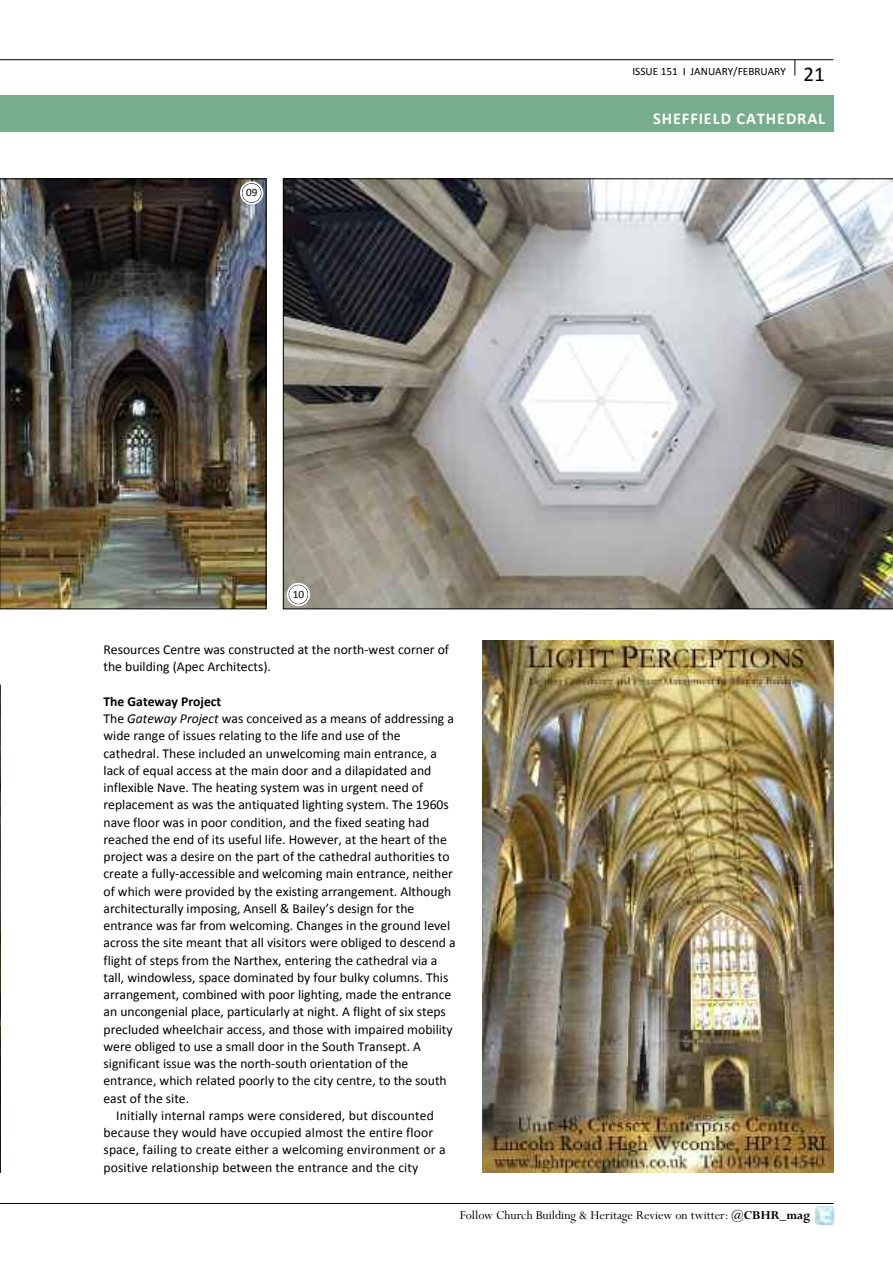
<style>
.page{position:relative;width:893px;height:1263px;background:#fff}
.page>*{position:absolute;margin:0;border:0;box-sizing:border-box;transform-origin:0 0}
.t1{font:21px "Calibri";color:#000}
.t2{font:700 16.5px "Calibri";letter-spacing:.05em;color:#fff}
.t3{font:13.65px/17.2px "Calibri";color:#000}
.t4{font:700 13.65px "Calibri";color:#000}
.t5{font:13.5px "Perpetua";color:#000}
.t6{font:11.25px "Calibri";color:#000}
.s1{font-style:italic}
.s2{font-weight:700}
</style>
<div class="page">
<hr style="left:0;top:1203px;width:833px;height:1px;background:#000">
<div style="left:0;top:96px;width:833px;height:36px;background:#77ad8c"></div>
<hr style="left:0;top:59px;width:833px;height:1px;background:#000">
<svg style="left:795px;top:60px;width:1px;height:15px"></svg>
<img style="left:815px;top:1206px;width:19px;height:19px">
<svg style="left:0;top:685px;width:1px;height:487px"></svg>
<img style="left:2px;top:181px;width:262px;height:426px">
<div style="left:0;top:179px;width:266px;height:430px;border:1px solid #000"></div>
<svg style="left:283px;top:179px;width:610px;height:430px;background:#989693"></svg>
<img style="left:483px;top:640px;width:350px;height:532px">
<svg style="left:240px;top:181px;width:23px;height:24px"></svg>
<div style="left:242px;top:183px;width:19px;height:20px;background:#fff;border-radius:50%"></div>
<div style="left:242px;top:183px;width:19px;height:20px;border:1px solid #000;border-radius:50%"></div>
<svg style="left:287px;top:583px;width:23px;height:23px"></svg>
<div style="left:289px;top:585px;width:19px;height:19px;background:#fff;border-radius:50%"></div>
<div style="left:289px;top:585px;width:19px;height:19px;border:1px solid #000;border-radius:50%"></div>
<p class="t6" style="left:632px;top:65px;width:155px">ISSUE 151 JANUARY/FEBRUARY</p>
<p class="t1" style="left:804px;top:61px;width:23px">21</p>
<p class="t6" style="left:246px;top:185px;width:13px">09</p>
<p class="t6" style="left:293px;top:587px;width:13px">10</p>
<p class="t3" style="left:104px;top:641px;width:347px">Resources Centre was constructed at the north-west corner of the building (Apec Architects).</p>
<p class="t4" style="left:104px;top:693px;width:119px">The Gateway Project</p>
<p class="t3" style="left:104px;top:710px;width:352px">The <span class="s1">Gateway Project</span> was conceived as a means of addressing a</p>
<p class="t3" style="left:104px;top:727px;width:299px">wide range of issues relating to the life and use of the</p>
<p class="t3" style="left:104px;top:744px;width:335px">cathedral. These included an unwelcoming main entrance, a</p>
<p class="t3" style="left:104px;top:761px;width:329px">lack of equal access at the main door and a dilapidated and</p>
<p class="t3" style="left:104px;top:779px;width:321px">inflexible Nave. The heating system was in urgent need of</p>
<p class="t3" style="left:104px;top:796px;width:347px">replacement as was the antiquated lighting system. The 1960s</p>
<p class="t3" style="left:104px;top:813px;width:327px">nave floor was in poor condition, and the fixed seating had</p>
<p class="t3" style="left:104px;top:830px;width:345px">reached the end of its useful life. However, at the heart of the</p>
<p class="t3" style="left:104px;top:848px;width:348px">project was a desire on the part of the cathedral authorities to</p>
<p class="t3" style="left:104px;top:865px;width:351px">create a fully-accessible and welcoming main entrance, neither</p>
<p class="t3" style="left:104px;top:882px;width:349px">of which were provided by the existing arrangement. Although</p>
<p class="t3" style="left:104px;top:899px;width:312px">architecturally imposing, Ansell &amp; Bailey’s design for the</p>
<p class="t3" style="left:104px;top:917px;width:348px">entrance was far from welcoming. Changes in the ground level</p>
<p class="t3" style="left:104px;top:934px;width:354px">across the site meant that all visitors were obliged to descend a</p>
<p class="t3" style="left:104px;top:951px;width:335px">flight of steps from the Narthex, entering the cathedral via a</p>
<p class="t3" style="left:104px;top:968px;width:346px">tall, windowless, space dominated by four bulky columns. This</p>
<p class="t3" style="left:104px;top:986px;width:349px">arrangement, combined with poor lighting, made the entrance</p>
<p class="t3" style="left:104px;top:1003px;width:344px">an uncongenial place, particularly at night. A flight of six steps</p>
<p class="t3" style="left:104px;top:1020px;width:351px">precluded wheelchair access, and those with impaired mobility</p>
<p class="t3" style="left:104px;top:1037px;width:319px">were obliged to use a small door in the South Transept. A</p>
<p class="t3" style="left:104px;top:1055px;width:306px">significant issue was the north-south orientation of the</p>
<p class="t3" style="left:104px;top:1072px;width:345px">entrance, which related poorly to the city centre, to the south</p>
<p class="t3" style="left:104px;top:1089px;width:87px">east of the site.</p>
<p class="t3" style="left:116px;top:1106px;width:319px">Initially internal ramps were considered, but discounted</p>
<p class="t3" style="left:104px;top:1124px;width:331px">because they would have occupied almost the entire floor</p>
<p class="t3" style="left:104px;top:1141px;width:344px">space, failing to create either a welcoming environment or a</p>
<p class="t3" style="left:104px;top:1158px;width:316px">positive relationship between the entrance and the city</p>
<p class="t2" style="left:653px;top:108px;width:174px">SHEFFIELD CATHEDRAL</p>
<p class="t5" style="left:460px;top:1208px;width:352px">follow Church Building &amp; heritage review on twitter: <span class="s2">@CBHR_mag</span></p>
</div>
